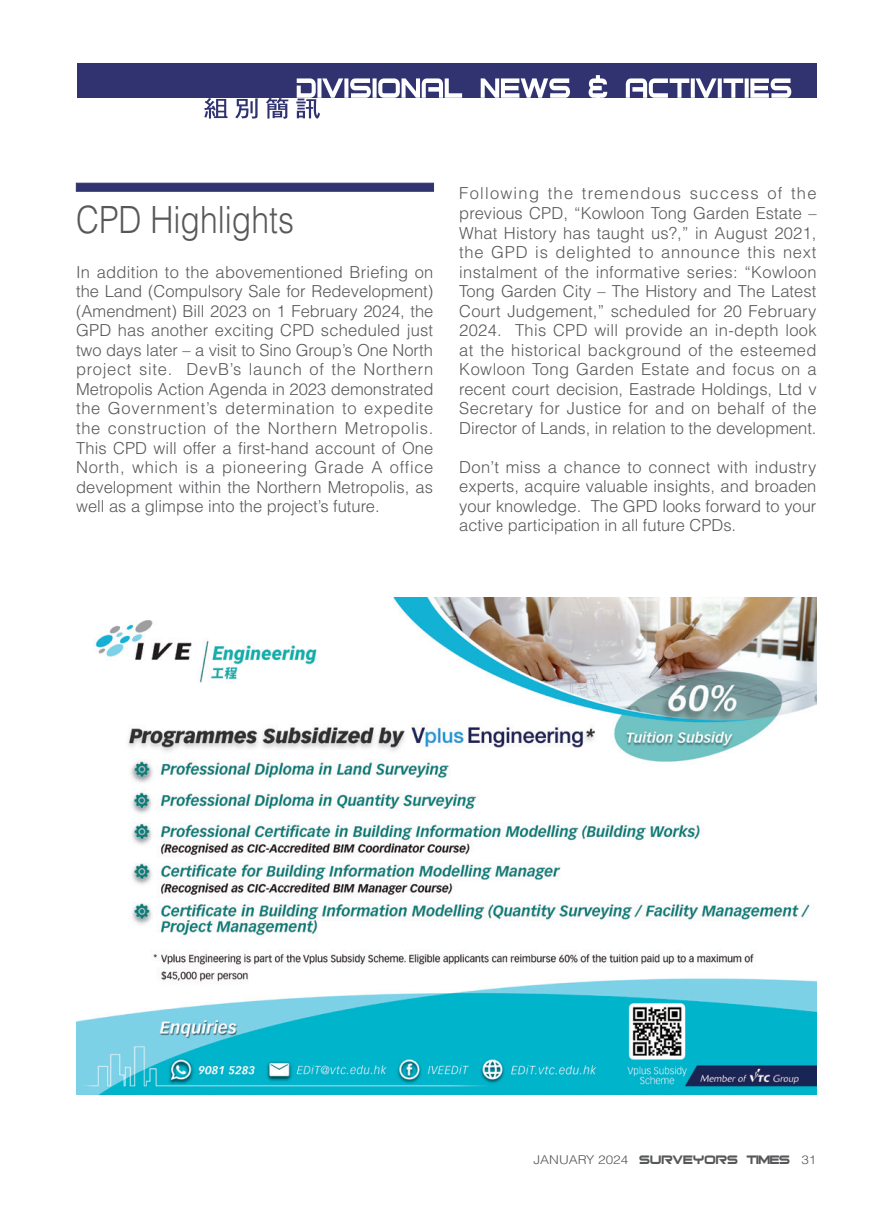
<style>
.page{position:relative;width:893px;height:1217px;background:#fff}
.page>*{position:absolute;margin:0;border:0;box-sizing:border-box;transform-origin:0 0}
.t1{font:300 37.5px "Helvetica LT Std";color:#57585a;scale:.85 1}
.t2{font:300 16.5px/19.5px "Helvetica LT Std";color:#57585a;text-align:justify}
.t3{font:16.5px "Bitsumishi";color:#57585a}
.s1{font-family:"Helvetica LT Std";font-weight:300;font-size:12.15px}
</style>
<div class="page">
<div style="left:77px;top:64px;width:739px;height:34px;background:#313371"></div>
<svg style="left:204px;top:75px;width:587px;height:44px"></svg>
<div style="left:76px;top:183px;width:358px;height:8px;background:#313371;border:1px solid #313371"></div>
<img style="left:77px;top:597px;width:739px;height:496px">
<h1 class="t1" style="left:76px;top:197px;width:258px">CPD Highlights</h1>
<p class="t2" style="left:76px;top:262px;width:359px">In addition to the abovementioned Briefing on the Land (Compulsory Sale for Redevelopment) (Amendment) Bill 2023 on 1 February 2024, the GPD has another exciting CPD scheduled just two days later – a visit to Sino Group’s One North project site. DevB’s launch of the Northern Metropolis Action Agenda in 2023 demonstrated the Government’s determination to expedite the construction of the Northern Metropolis.<br>This CPD will offer a first-hand account of One North, which is a pioneering Grade A office development within the Northern Metropolis, as well as a glimpse into the project’s future.</p>
<p class="t2" style="left:459px;top:184px;width:359px">Following the tremendous success of the previous CPD, “Kowloon Tong Garden Estate – What History has taught us?,” in August 2021, the GPD is delighted to announce this next instalment of the informative series: “Kowloon Tong Garden City – The History and The Latest Court Judgement,” scheduled for 20 February 2024. This CPD will provide an in-depth look at the historical background of the esteemed Kowloon Tong Garden Estate and focus on a recent court decision, Eastrade Holdings, Ltd v Secretary for Justice for and on behalf of the Director of Lands, in relation to the development.</p>
<p class="t2" style="left:459px;top:457px;width:359px">Don’t miss a chance to connect with industry experts, acquire valuable insights, and broaden your knowledge. The GPD looks forward to your active participation in all future CPDs.</p>
<p class="t3" style="left:533px;top:1152px;width:284px"><span class="s1">JANUARY 2024</span> SURVEYORS TIMES <span class="s1">31</span></p>
</div>
